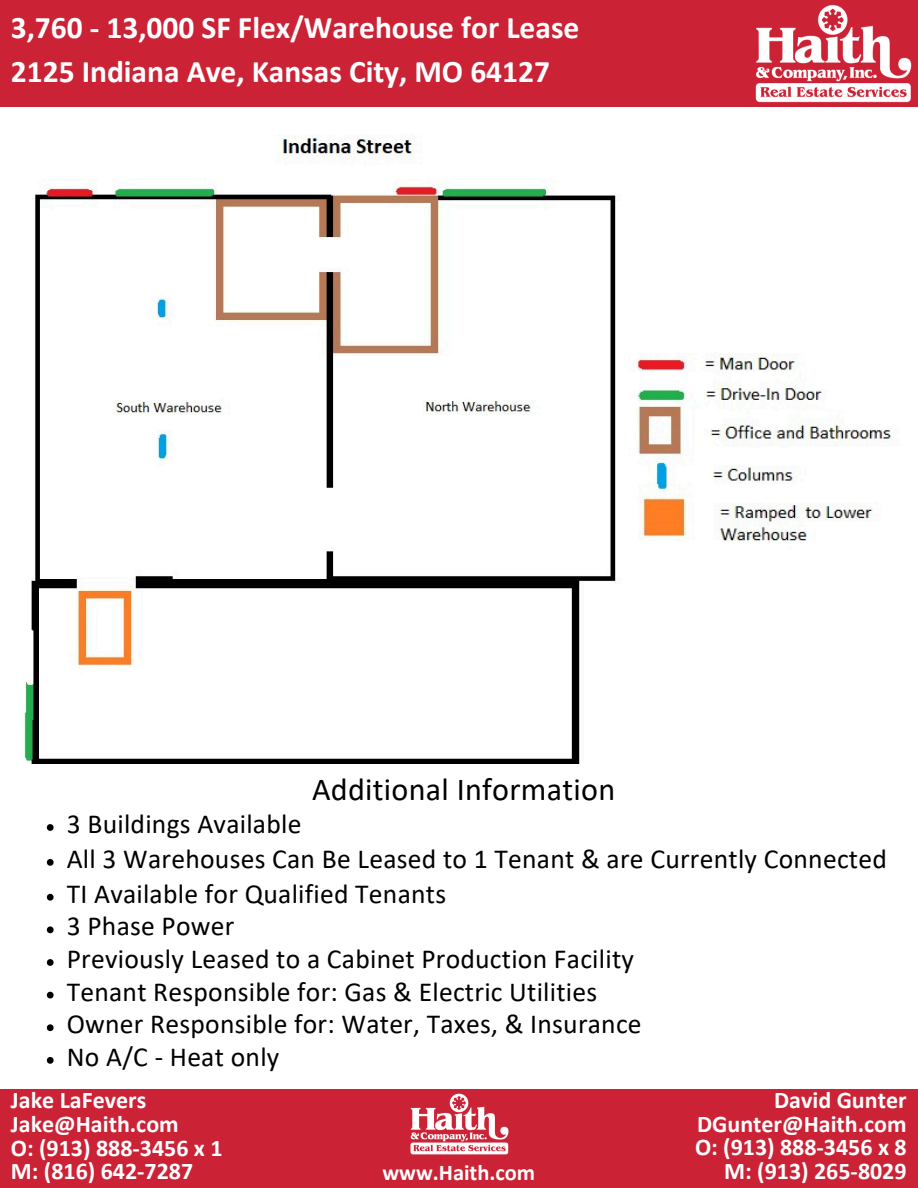
<style>
.page{position:relative;width:918px;height:1188px;background:#fff}
.page>*{position:absolute;margin:0;border:0;box-sizing:border-box;transform-origin:0 0}
.t1{font:32.1px "Calibri";letter-spacing:.01em;color:#000}
.t2{font:700 31.5px/43.8px "Calibri";color:#fff}
.t3{font:27.6px "Calibri";letter-spacing:.01em;color:#000}
.t4{font:700 24px "Calibri";color:#fff}
.t5{font:700 22.5px "Calibri";color:#fff}
</style>
<div class="page">
<div style="left:0;top:0;width:918px;height:106px;background:#cc2236"></div>
<img style="left:755px;top:5px;width:157px;height:97px">
<img style="left:23px;top:135px;width:593px;height:628px">
<img style="left:637px;top:353px;width:254px;height:188px">
<svg style="left:47px;top:824px;width:7px;height:7px"></svg>
<svg style="left:47px;top:859px;width:7px;height:7px"></svg>
<svg style="left:47px;top:894px;width:7px;height:7px"></svg>
<svg style="left:47px;top:926px;width:7px;height:7px"></svg>
<svg style="left:47px;top:959px;width:7px;height:7px"></svg>
<svg style="left:47px;top:992px;width:7px;height:6px"></svg>
<svg style="left:47px;top:1024px;width:7px;height:7px"></svg>
<svg style="left:47px;top:1057px;width:7px;height:7px"></svg>
<div style="left:0;top:1089px;width:918px;height:99px;background:#cc2236"></div>
<img style="left:410px;top:1094px;width:98px;height:61px">
<p class="t2" style="left:11px;top:9px;width:570px">3,760 - 13,000 SF Flex/Warehouse for Lease<br>2125 Indiana Ave, Kansas City, MO 64127</p>
<h1 class="t1" style="left:312px;top:776px;width:305px">Additional Information</h1>
<p class="t3" style="left:67px;top:812px;width:236px">3 Buildings Available</p>
<p class="t3" style="left:67px;top:847px;width:822px">All 3 Warehouses Can Be Leased to 1 Tenant &amp; are Currently Connected</p>
<h2 class="t3" style="left:67px;top:882px;width:381px">TI Available for Qualified Tenants</h2>
<p class="t3" style="left:67px;top:915px;width:169px">3 Phase Power</p>
<p class="t3" style="left:67px;top:947px;width:569px">Previously Leased to a Cabinet Production Facility</p>
<p class="t3" style="left:67px;top:980px;width:532px">Tenant Responsible for: Gas &amp; Electric Utilities</p>
<p class="t3" style="left:67px;top:1013px;width:576px">Owner Responsible for: Water, Taxes, &amp; Insurance</p>
<p class="t3" style="left:67px;top:1045px;width:214px">No A/C - Heat only</p>
<p class="t4" style="left:11px;top:1090px;width:137px">Jake LaFevers</p>
<p class="t4" style="left:11px;top:1114px;width:169px">Jake@Haith.com</p>
<p class="t4" style="left:11px;top:1138px;width:213px">O: (913) 888-3456 x 1</p>
<p class="t4" style="left:11px;top:1161px;width:184px">M: (816) 642-7287</p>
<p class="t4" style="left:774px;top:1090px;width:134px">David Gunter</p>
<p class="t4" style="left:697px;top:1114px;width:211px">DGunter@Haith.com</p>
<p class="t4" style="left:695px;top:1137px;width:213px">O: (913) 888-3456 x 8</p>
<p class="t5" style="left:383px;top:1163px;width:154px">www.Haith.com</p>
<p class="t4" style="left:724px;top:1161px;width:184px">M: (913) 265-8029</p>
</div>
